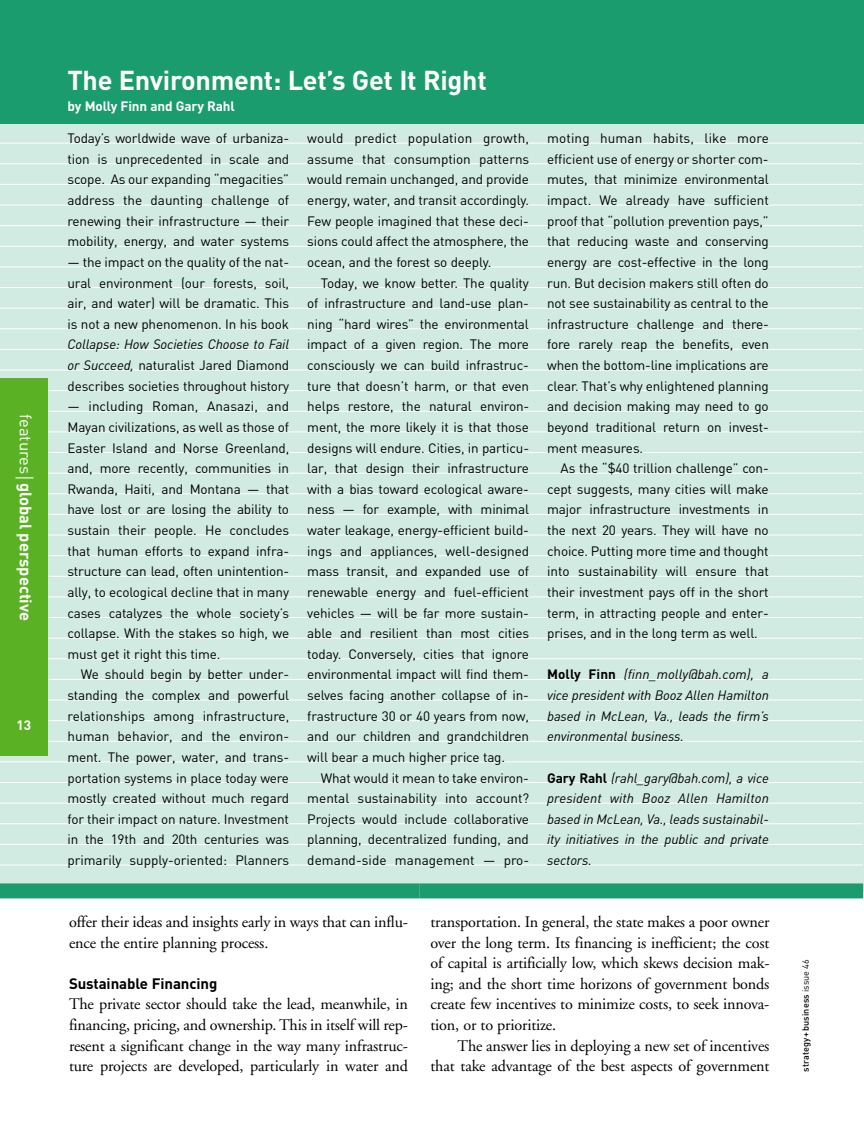
<style>
.page{position:relative;width:864px;height:1134px;background:#fff}
.page>*{position:absolute;margin:0;border:0;box-sizing:border-box;transform-origin:0 0}
.t1{font:700 27px "DIN";letter-spacing:-.01em;color:#fff}
.t2{font:700 16.5px "DIN";color:#fff}
.t3{font:16.2px/20.5px "Adobe Garamond";letter-spacing:-.01em;color:#000;text-align:justify}
.t4{font:700 15px "DIN";letter-spacing:-.005em;color:#000}
.t5{font:13.5px/20.7px "DIN";letter-spacing:-.01em;color:#000;text-align:justify}
.t6{font:italic 13.5px/20.5px "DIN";letter-spacing:-.01em;color:#000;text-align:justify}
.t7{font:700 13.5px "DIN";letter-spacing:-.01em;color:#fff}
.t8{font:500 9px "DIN";letter-spacing:.01em;color:#000}
.s1{font-weight:400}
.s2{font-style:italic}
.s3{font-weight:700;font-style:normal}
</style>
<div class="page">
<div style="left:0;top:107px;width:864px;height:785px;background:#d1ebe2"></div>
<hr style="left:0;top:143px;width:862px;height:1px;background:#fff">
<hr style="left:0;top:163px;width:862px;height:1px;background:#fff">
<hr style="left:0;top:184px;width:862px;height:1px;background:#fff">
<hr style="left:0;top:205px;width:862px;height:1px;background:#fff">
<hr style="left:0;top:225px;width:862px;height:1px;background:#fff">
<hr style="left:0;top:246px;width:862px;height:1px;background:#fff">
<hr style="left:0;top:267px;width:862px;height:1px;background:#fff">
<hr style="left:0;top:287px;width:862px;height:1px;background:#fff">
<hr style="left:0;top:308px;width:862px;height:1px;background:#fff">
<hr style="left:0;top:328px;width:862px;height:1px;background:#fff">
<hr style="left:0;top:349px;width:862px;height:1px;background:#fff">
<hr style="left:0;top:370px;width:862px;height:1px;background:#fff">
<hr style="left:0;top:390px;width:862px;height:1px;background:#fff">
<hr style="left:0;top:411px;width:862px;height:1px;background:#fff">
<hr style="left:0;top:432px;width:862px;height:1px;background:#fff">
<hr style="left:0;top:452px;width:862px;height:1px;background:#fff">
<hr style="left:0;top:473px;width:862px;height:1px;background:#fff">
<hr style="left:0;top:493px;width:862px;height:1px;background:#fff">
<hr style="left:0;top:514px;width:862px;height:1px;background:#fff">
<hr style="left:0;top:535px;width:862px;height:1px;background:#fff">
<hr style="left:0;top:555px;width:862px;height:1px;background:#fff">
<hr style="left:0;top:576px;width:862px;height:1px;background:#fff">
<hr style="left:0;top:597px;width:862px;height:1px;background:#fff">
<hr style="left:0;top:617px;width:862px;height:1px;background:#fff">
<hr style="left:0;top:638px;width:862px;height:1px;background:#fff">
<hr style="left:0;top:658px;width:862px;height:1px;background:#fff">
<hr style="left:0;top:679px;width:862px;height:1px;background:#fff">
<hr style="left:0;top:700px;width:862px;height:1px;background:#fff">
<hr style="left:0;top:720px;width:862px;height:1px;background:#fff">
<hr style="left:0;top:741px;width:862px;height:1px;background:#fff">
<hr style="left:0;top:762px;width:862px;height:1px;background:#fff">
<hr style="left:0;top:782px;width:862px;height:1px;background:#fff">
<hr style="left:0;top:803px;width:862px;height:1px;background:#fff">
<hr style="left:0;top:823px;width:862px;height:1px;background:#fff">
<hr style="left:0;top:844px;width:862px;height:1px;background:#fff">
<hr style="left:0;top:865px;width:862px;height:1px;background:#fff">
<div style="left:0;top:0;width:864px;height:123px;background:#1b9c6f"></div>
<div style="left:0;top:883px;width:419px;height:15px;background:#1b9c6f"></div>
<div style="left:419px;top:883px;width:444px;height:15px;background:#1b9c6f"></div>
<div style="left:0;top:378px;width:48px;height:378px;background:#5ab124"></div>
<svg style="left:15px;top:477px;width:18px;height:1px"></svg>
<p class="t2" style="left:35px;top:414px;width:208px;rotate:90deg"><span class="s1">features</span> global perspective</p>
<p class="t7" style="left:17px;top:718px;width:16px">13</p>
<h1 class="t1" style="left:68px;top:65px;width:421px">The Environment: Let’s Get It Right</h1>
<p class="t7" style="left:68px;top:99px;width:169px">by Molly Finn and Gary Rahl</p>
<p class="t5" style="left:68px;top:128px;width:223px">Today’s worldwide wave of urbaniza&shy;tion is unprecedented in scale and scope. As our expanding “megacities” address the daunting challenge of renewing their infrastructure — their mobility, energy, and water systems</p>
<p class="t5" style="left:68px;top:252px;width:223px">— the impact on the quality of the nat&shy;ural environment (our forests, soil, air, and water) will be dramatic. This is not a new phenomenon. In his book</p>
<p class="t5" style="left:68px;top:334px;width:223px"><span class="s2">Collapse: How Societies Choose to Fail or Succeed,</span> naturalist Jared Diamond describes societies throughout history</p>
<p class="t5" style="left:67px;top:396px;width:223px">— including Roman, Anasazi, and Mayan civilizations, as well as those of Easter Island and Norse Greenland, and, more recently, communities in Rwanda, Haiti, and Montana — that have lost or are losing the ability to sustain their people. He concludes that human efforts to expand infra&shy;structure can lead, often unintention&shy;ally, to ecological decline that in many cases catalyzes the whole society’s collapse. With the stakes so high, we must get it right this time.</p>
<p class="t5" style="left:67px;top:665px;width:223px;text-indent:14px">We should begin by better under&shy;standing the complex and powerful relationships among infrastructure, human behavior, and the environ&shy;ment. The power, water, and trans&shy;portation systems in place today were mostly created without much regard for their impact on nature. Investment in the 19th and 20th centuries was primarily supply-oriented: Planners</p>
<p class="t5" style="left:307px;top:128px;width:223px">would predict population growth, assume that consumption patterns would remain unchanged, and provide energy, water, and transit accordingly.<br>Few people imagined that these deci&shy;sions could affect the atmosphere, the ocean, and the forest so deeply.</p>
<p class="t5" style="left:307px;top:273px;width:223px;text-indent:14px">Today, we know better. The quality of infrastructure and land-use plan&shy;ning “hard wires” the environmental impact of a given region. The more consciously we can build infrastruc&shy;ture that doesn’t harm, or that even helps restore, the natural environ&shy;ment, the more likely it is that those designs will endure. Cities, in particu&shy;lar, that design their infrastructure with a bias toward ecological aware&shy;ness — for example, with minimal water leakage, energy-efficient build&shy;ings and appliances, well-designed mass transit, and expanded use of renewable energy and fuel-efficient vehicles — will be far more sustain&shy;able and resilient than most cities today. Conversely, cities that ignore environmental impact will find them&shy;selves facing another collapse of in&shy;frastructure 30 or 40 years from now, and our children and grandchildren will bear a much higher price tag.</p>
<p class="t5" style="left:307px;top:768px;width:223px;text-indent:14px">What would it mean to take environ&shy;mental sustainability into account?<br>Projects would include collaborative planning, decentralized funding, and demand-side management — pro-</p>
<p class="t5" style="left:547px;top:128px;width:223px">moting human habits, like more efficient use of energy or shorter com&shy;mutes, that minimize environmental impact. We already have sufficient proof that “pollution prevention pays,” that reducing waste and conserving energy are cost-effective in the long run. But decision makers still often do not see sustainability as central to the infrastructure challenge and there&shy;fore rarely reap the benefits, even when the bottom-line implications are clear. That’s why enlightened planning and decision making may need to go beyond traditional return on invest&shy;ment measures.</p>
<p class="t5" style="left:547px;top:458px;width:223px;text-indent:14px">As the “$40 trillion challenge” con&shy;cept suggests, many cities will make major infrastructure investments in the next 20 years. They will have no choice. Putting more time and thought into sustainability will ensure that their investment pays off in the short term, in attracting people and enter&shy;prises, and in the long term as well.</p>
<p class="t6" style="left:547px;top:664px;width:223px"><span class="s3">Molly Finn</span> (finn_molly@bah.com), a vice president with Booz Allen Hamilton based in McLean, Va., leads the firm’s environmental business.</p>
<p class="t6" style="left:547px;top:767px;width:223px"><span class="s3">Gary Rahl</span> (rahl_gary@bah.com), a vice president with Booz Allen Hamilton based in McLean, Va., leads sustainabil&shy;ity initiatives in the public and private sectors.</p>
<p class="t3" style="left:69px;top:913px;width:341px">offer their ideas and insights early in ways that can influ&shy;ence the entire planning process.</p>
<p class="t4" style="left:69px;top:975px;width:150px">Sustainable Financing</p>
<p class="t3" style="left:69px;top:995px;width:341px">The private sector should take the lead, meanwhile, in financing, pricing, and ownership. This in itself will rep&shy;resent a significant change in the way many infrastruc&shy;ture projects are developed, particularly in water and</p>
<p class="t3" style="left:431px;top:913px;width:341px">transportation. In general, the state makes a poor owner over the long term. Its financing is inefficient; the cost of capital is artificially low, which skews decision mak&shy;ing; and the short time horizons of government bonds create few incentives to minimize costs, to seek innova&shy;tion, or to prioritize.</p>
<p class="t3" style="left:431px;top:1037px;width:340px;text-align:right">The answer lies in deploying a new set of incentives that take advantage of the best aspects of government</p>
<p class="t8" style="left:800px;top:1072px;width:114px;rotate:-90deg">strategy+business <span class="s1">issue 46</span></p>
</div>
